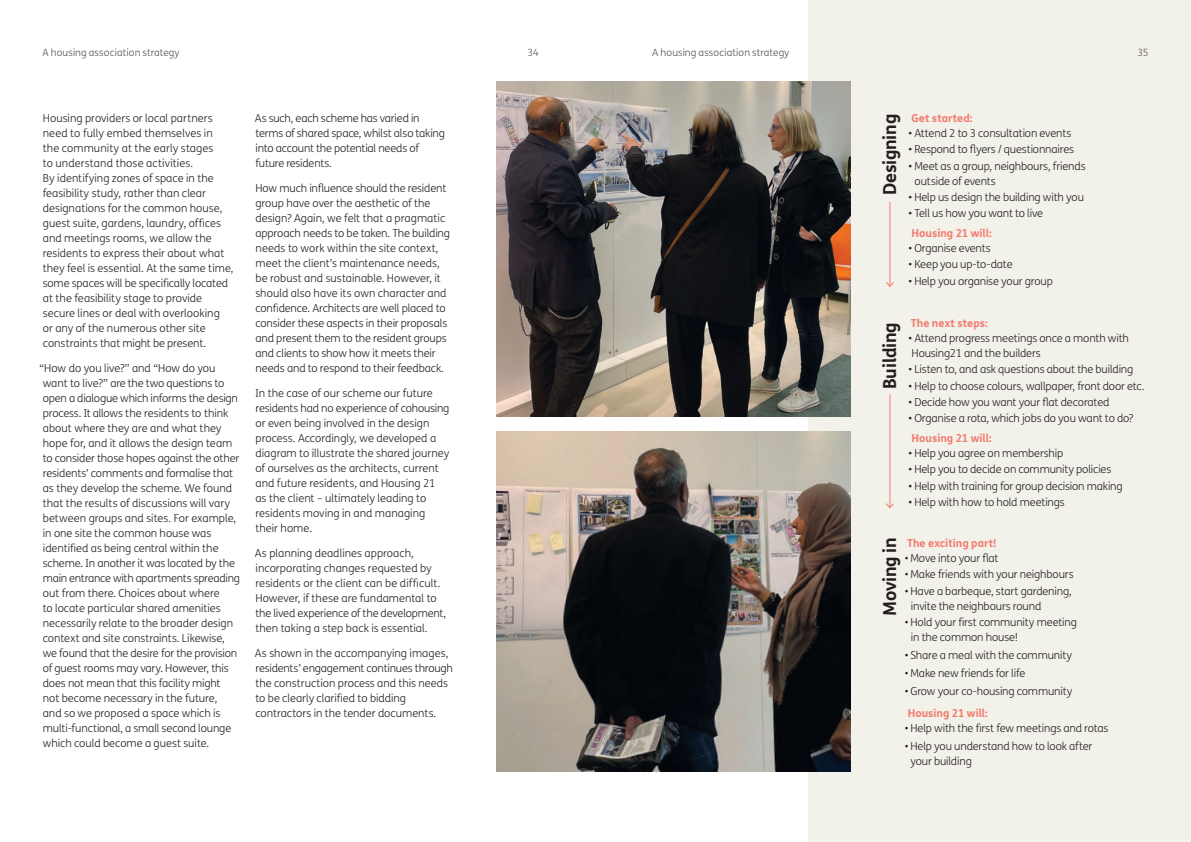
<style>
.page{position:relative;width:1191px;height:842px;background:#fff}
.page>*{position:absolute;margin:0;border:0;box-sizing:border-box;transform-origin:0 0}
.t1{font:700 18px "FS Me";letter-spacing:-.01em;color:#231f20}
.t2{font:300 11px/15px "FS Me";letter-spacing:-.01em;color:#231f20}
.t3{font:700 11px "FS Me";letter-spacing:.005em;color:#f37a6e}
.t4{font:300 10px "FS Me";letter-spacing:.01em;color:#584f4e}
</style>
<div class="page">
<div style="left:808px;top:0;width:383px;height:842px;background:#f2f1ea"></div>
<img style="left:496px;top:431px;width:354px;height:341px">
<img style="left:496px;top:82px;width:354px;height:335px">
<hr style="left:889px;top:202px;width:1px;height:84px;background:#f37a6e">
<svg style="left:886px;top:281px;width:8px;height:6px"></svg>
<hr style="left:889px;top:394px;width:1px;height:114px;background:#f37a6e">
<svg style="left:886px;top:502px;width:8px;height:7px"></svg>
<p class="t4" style="left:43px;top:45px;width:139px">A housing association strategy</p>
<p class="t4" style="left:527px;top:45px;width:13px">34</p>
<p class="t2" style="left:43px;top:110px;width:192px">Housing providers or local partners need to fully embed themselves in<br>the community at the early stages<br>to understand those activities.<br>By identifying zones of space in the feasibility study, rather than clear designations for the common house, guest suite, gardens, laundry, offices and meetings rooms, we allow the residents to express their about what they feel is essential. At the same time, some spaces will be specifically located at the feasibility stage to provide secure lines or deal with overlooking<br>or any of the numerous other site constraints that might be present.</p>
<p class="t2" style="left:43px;top:360px;width:199px;text-indent:-3px">“How do you live?” and “How do you want to live?” are the two questions to open a dialogue which informs the design process. It allows the residents to think about where they are and what they hope for, and it allows the design team to consider those hopes against the other residents’ comments and formalise that as they develop the scheme. We found that the results of discussions will vary between groups and sites. For example, in one site the common house was identified as being central within the scheme. In another it was located by the main entrance with apartments spreading out from there. Choices about where<br>to locate particular shared amenities necessarily relate to the broader design context and site constraints. Likewise, we found that the desire for the provision of guest rooms may vary. However, this does not mean that this facility might<br>not become necessary in the future,<br>and so we proposed a space which is multi-functional, a small second lounge which could become a guest suite.</p>
<p class="t2" style="left:255px;top:110px;width:192px">As such, each scheme has varied in terms of shared space, whilst also taking into account the potential needs of future residents.</p>
<p class="t2" style="left:255px;top:180px;width:196px">How much influence should the resident group have over the aesthetic of the design? Again, we felt that a pragmatic approach needs to be taken. The building needs to work within the site context, meet the client’s maintenance needs, be robust and sustainable. However, it should also have its own character and confidence. Architects are well placed to consider these aspects in their proposals and present them to the resident groups and clients to show how it meets their needs and to respond to their feedback.</p>
<p class="t2" style="left:255px;top:385px;width:196px">In the case of our scheme our future residents had no experience of cohousing or even being involved in the design process. Accordingly, we developed a diagram to illustrate the shared journey of ourselves as the architects, current and future residents, and Housing 21<br>as the client – ultimately leading to residents moving in and managing their home.</p>
<p class="t2" style="left:255px;top:545px;width:193px">As planning deadlines approach, incorporating changes requested by residents or the client can be difficult.<br>However, if these are fundamental to the lived experience of the development, then taking a step back is essential.</p>
<p class="t2" style="left:255px;top:645px;width:200px">As shown in the accompanying images, residents’ engagement continues through the construction process and this needs to be clearly clarified to bidding contractors in the tender documents.</p>
<p class="t4" style="left:652px;top:45px;width:139px">A housing association strategy</p>
<p class="t4" style="left:1137px;top:45px;width:12px">35</p>
<p class="t1" style="left:876px;top:195px;width:83px;rotate:-90deg">Designing</p>
<p class="t3" style="left:911px;top:109px;width:63px">Get started:</p>
<p class="t2" style="left:908px;top:125px;width:164px">• Attend 2 to 3 consultation events</p>
<p class="t2" style="left:908px;top:141px;width:167px">• Respond to flyers / questionnaires</p>
<p class="t2" style="left:914px;top:158px;width:173px;text-indent:-6px">• Meet as a group, neighbours, friends outside of events</p>
<p class="t2" style="left:908px;top:189px;width:177px">• Help us design the building with you</p>
<p class="t2" style="left:908px;top:206px;width:136px">• Tell us how you want to live</p>
<p class="t3" style="left:911px;top:224px;width:82px">Housing 21 will:</p>
<p class="t2" style="left:908px;top:240px;width:84px">• Organise events</p>
<p class="t2" style="left:908px;top:256px;width:106px">• Keep you up-to-date</p>
<p class="t2" style="left:908px;top:273px;width:146px">• Help you organise your group</p>
<p class="t3" style="left:910px;top:314px;width:78px">The next steps:</p>
<p class="t2" style="left:908px;top:330px;width:222px">• Attend progress meetings once a month with<br>Housing21 and the builders</p>
<p class="t2" style="left:908px;top:361px;width:226px">• Listen to, and ask questions about the building</p>
<p class="t2" style="left:908px;top:378px;width:237px">• Help to choose colours, wallpaper, front door etc.</p>
<p class="t2" style="left:908px;top:394px;width:203px">• Decide how you want your flat decorated</p>
<p class="t2" style="left:908px;top:411px;width:226px">• Organise a rota, which jobs do you want to do?</p>
<p class="t3" style="left:911px;top:429px;width:82px">Housing 21 will:</p>
<p class="t2" style="left:908px;top:445px;width:156px">• Help you agree on membership</p>
<p class="t2" style="left:908px;top:461px;width:204px">• Help you to decide on community policies</p>
<p class="t2" style="left:908px;top:478px;width:216px">• Help with training for group decision making</p>
<p class="t2" style="left:908px;top:494px;width:158px">• Help with how to hold meetings</p>
<p class="t3" style="left:907px;top:534px;width:91px">The exciting part!</p>
<p class="t2" style="left:904px;top:550px;width:95px">• Move into your flat</p>
<p class="t2" style="left:904px;top:566px;width:170px">• Make friends with your neighbours</p>
<p class="t2" style="left:911px;top:583px;width:162px;text-indent:-6px">• Have a barbeque, start gardening, invite the neighbours round</p>
<p class="t2" style="left:911px;top:614px;width:167px;text-indent:-6px">• Hold your first community meeting in the common house!</p>
<p class="t2" style="left:904px;top:647px;width:169px">• Share a meal with the community</p>
<p class="t2" style="left:904px;top:665px;width:122px">• Make new friends for life</p>
<p class="t2" style="left:904px;top:683px;width:169px">• Grow your co-housing community</p>
<p class="t3" style="left:907px;top:704px;width:82px">Housing 21 will:</p>
<p class="t2" style="left:904px;top:720px;width:205px">• Help with the first few meetings and rotas</p>
<p class="t2" style="left:910px;top:738px;width:183px;text-indent:-6px">• Help you understand how to look after your building</p>
<p class="t1" style="left:876px;top:389px;width:68px;rotate:-90deg">Building</p>
<p class="t1" style="left:876px;top:616px;width:80px;rotate:-90deg">Moving in</p>
</div>
